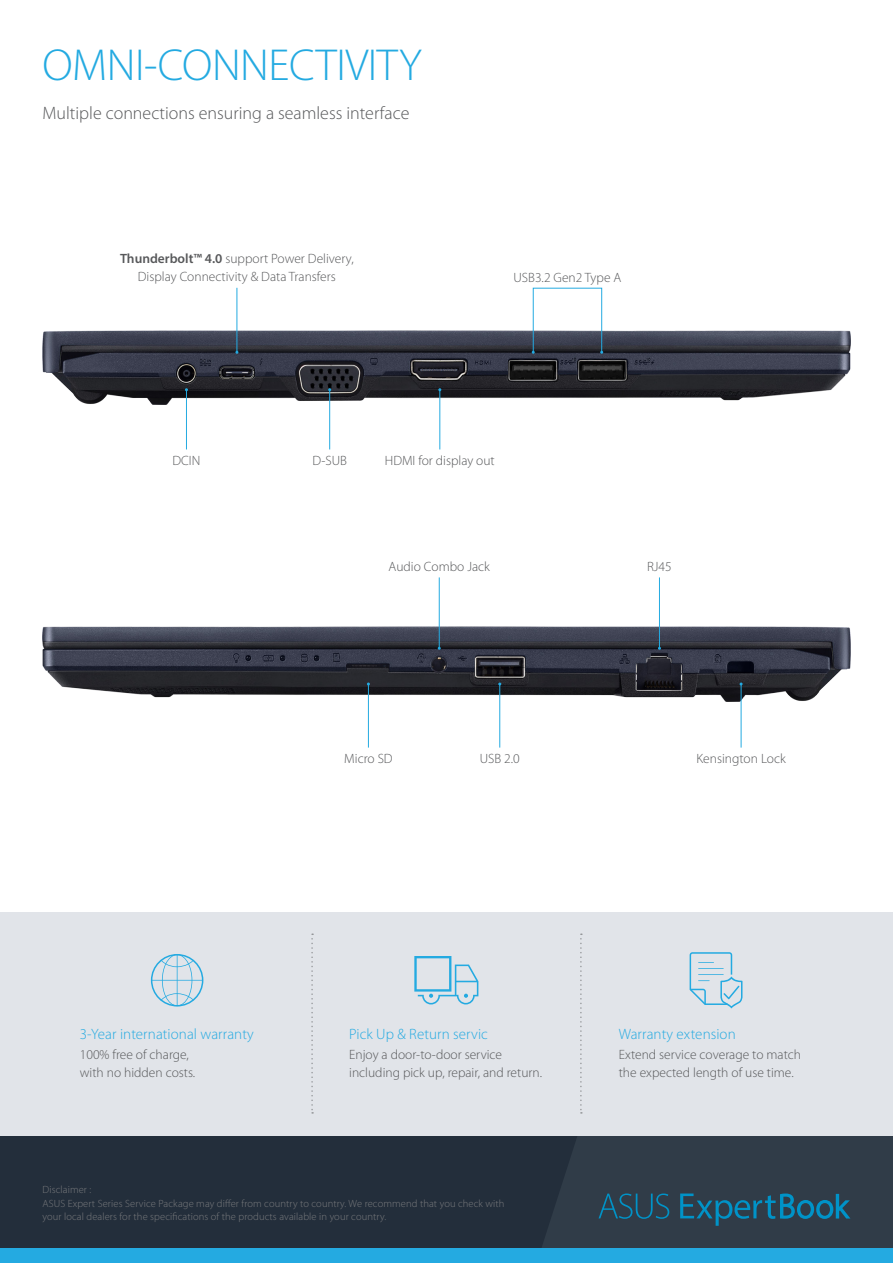
<style>
.page{position:relative;width:893px;height:1263px;background:#fff}
.page>*{position:absolute;margin:0;border:0;box-sizing:border-box;transform-origin:0 0}
.項目標題{font:300 45px "Myriad Pro";letter-spacing:-.01em;color:#24aae1}
.主標內文{font:300 18px "Myriad Pro";color:#57585a}
.圖示_Tagline{font:300 15px "Myriad Pro";letter-spacing:.005em;color:#24aae1}
.圖說文字{font:300 13.5px/18px "Myriad Pro";color:#57585a}
.Disclamer{font:300 10.5px/13.5px "Myriad Pro";letter-spacing:.01em;color:#787a7d}
.s1{font-weight:600}
</style>
<div class="page">
<div style="left:0;top:1135px;width:893px;height:128px;background:#232e3b"></div>
<svg style="left:533px;top:1135px;width:360px;height:113px;fill:#303c48"></svg>
<div style="left:0;top:1248px;width:893px;height:15px;background:#24aae1"></div>
<div style="left:0;top:912px;width:893px;height:223px;background:#e1e4e9"></div>
<svg style="left:311px;top:933px;width:2px;height:180px"></svg>
<svg style="left:580px;top:933px;width:2px;height:180px"></svg>
<svg style="left:151px;top:954px;width:52px;height:52px"></svg>
<svg style="left:414px;top:956px;width:64px;height:48px"></svg>
<svg style="left:690px;top:952px;width:52px;height:56px"></svg>
<img style="left:43px;top:626px;width:807px;height:75px">
<img style="left:43px;top:330px;width:807px;height:75px">
<svg style="left:680px;top:1193px;width:170px;height:33px"></svg>
<svg style="left:599px;top:1193px;width:70px;height:26px"></svg>
<hr style="left:237px;top:288px;width:1px;height:64px;background:#24aae1">
<hr style="left:186px;top:390px;width:1px;height:59px;background:#24aae1">
<hr style="left:329px;top:390px;width:1px;height:59px;background:#24aae1">
<hr style="left:439px;top:390px;width:1px;height:59px;background:#24aae1">
<div style="left:533px;top:288px;width:69px;height:65px;border:1px solid #24aae1"></div>
<hr style="left:439px;top:577px;width:1px;height:71px;background:#24aae1">
<hr style="left:659px;top:577px;width:1px;height:71px;background:#24aae1">
<hr style="left:368px;top:684px;width:1px;height:63px;background:#24aae1">
<hr style="left:499px;top:684px;width:1px;height:63px;background:#24aae1">
<hr style="left:741px;top:684px;width:1px;height:63px;background:#24aae1">
<p class="項目標題" style="left:43px;top:40px;width:381px">OMNI-CONNECTIVITY</p>
<p class="主標內文" style="left:43px;top:103px;width:368px">Multiple connections ensuring a seamless interface</p>
<p class="圖說文字" style="left:120px;top:250px;width:235px;text-align:center"><span class="s1">Thunderbolt™ 4.0</span> support Power Delivery,<br>Display Connectivity &amp; Data Transfers</p>
<p class="圖說文字" style="left:513px;top:268px;width:109px">USB3.2 Gen2 Type A</p>
<p class="圖說文字" style="left:173px;top:451px;width:29px">DCIN</p>
<p class="圖說文字" style="left:312px;top:451px;width:36px">D-SUB</p>
<p class="圖說文字" style="left:385px;top:451px;width:111px">HDMI for display out</p>
<p class="圖說文字" style="left:389px;top:558px;width:103px">Audio Combo Jack</p>
<p class="圖說文字" style="left:647px;top:558px;width:26px">RJ45</p>
<p class="圖說文字" style="left:344px;top:749px;width:50px">Micro SD</p>
<p class="圖說文字" style="left:480px;top:749px;width:42px">USB 2.0</p>
<p class="圖說文字" style="left:696px;top:749px;width:91px">Kensington Lock</p>
<p class="圖示_Tagline" style="left:80px;top:1026px;width:176px">3-Year international warranty</p>
<p class="圖說文字" style="left:80px;top:1046px;width:117px">100% free of charge, with no hidden costs.</p>
<p class="圖示_Tagline" style="left:349px;top:1026px;width:140px">Pick Up &amp; Return servic</p>
<p class="圖說文字" style="left:349px;top:1046px;width:194px">Enjoy a door-to-door service including pick up, repair, and return.</p>
<p class="圖示_Tagline" style="left:619px;top:1026px;width:118px">Warranty extension</p>
<p class="圖說文字" style="left:619px;top:1046px;width:184px">Extend service coverage to match the expected length of use time.</p>
<p class="Disclamer" style="left:43px;top:1183px;width:50px">Disclaimer :</p>
<p class="Disclamer" style="left:43px;top:1197px;width:463px">ASUS Expert Series Service Package may differ from country to country. We recommend that you check with your local dealers for the specifications of the products available in your country.</p>
</div>
